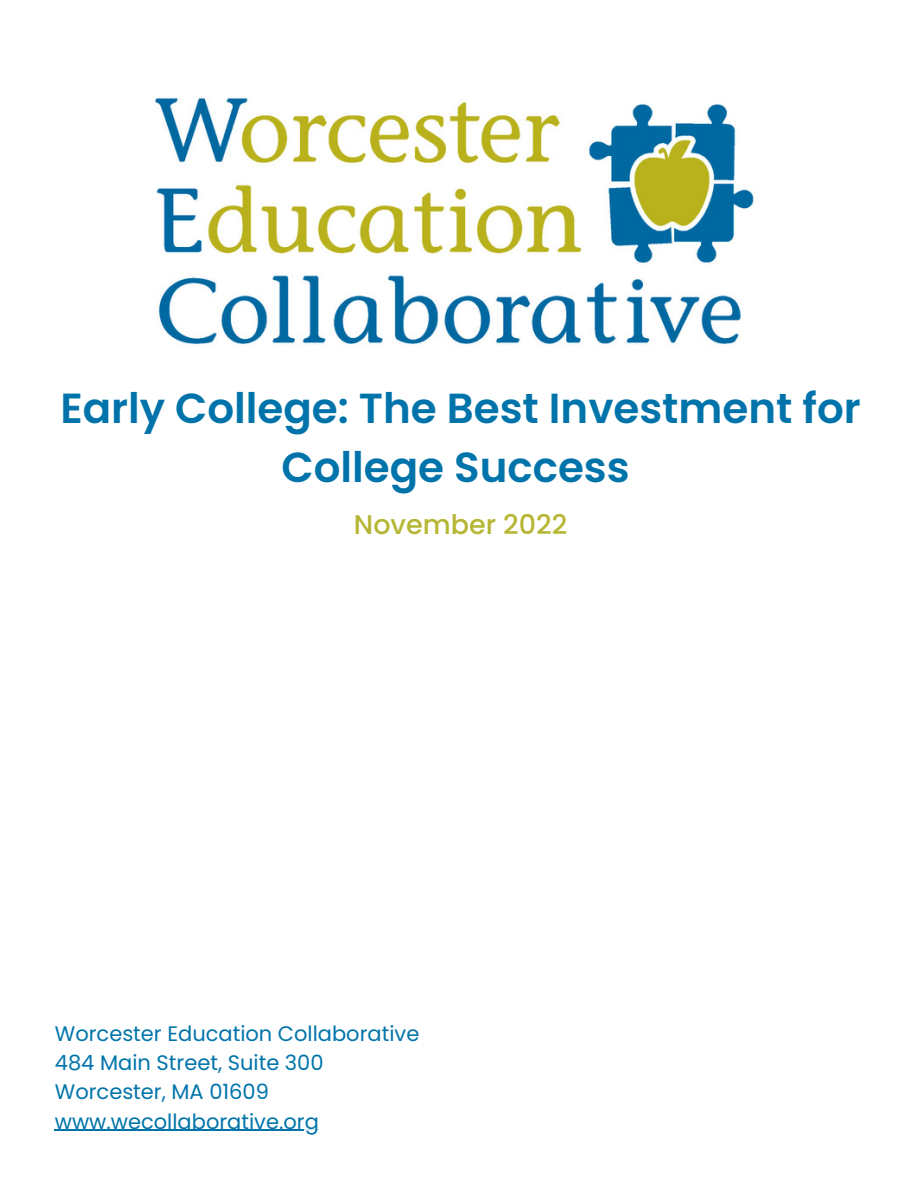
<style>
.page{position:relative;width:918px;height:1188px;background:#fff}
.page>*{position:absolute;margin:0;border:0;box-sizing:border-box;transform-origin:0 0}
.t1{font:600 42px/58.5px "Poppins";color:#0074aa;text-align:center}
.t2{font:500 27px "Poppins";color:#b6b635}
.t3{font:21px/29.2px "Poppins";color:#0074aa}
</style>
<div class="page">
<img style="left:155px;top:98px;width:599px;height:247px">
<hr style="left:55px;top:1130px;width:264px;height:1px;background:#0074aa">
<h1 class="t1" style="left:60px;top:379px;width:802px">Early College: The Best Investment for<br>College Success</h1>
<p class="t2" style="left:354px;top:505px;width:215px">November 2022</p>
<p class="t3" style="left:55px;top:1019px;width:366px">Worcester Education Collaborative<br>484 Main Street, Suite 300<br>Worcester, MA 01609 www.wecollaborative.org</p>
</div>
